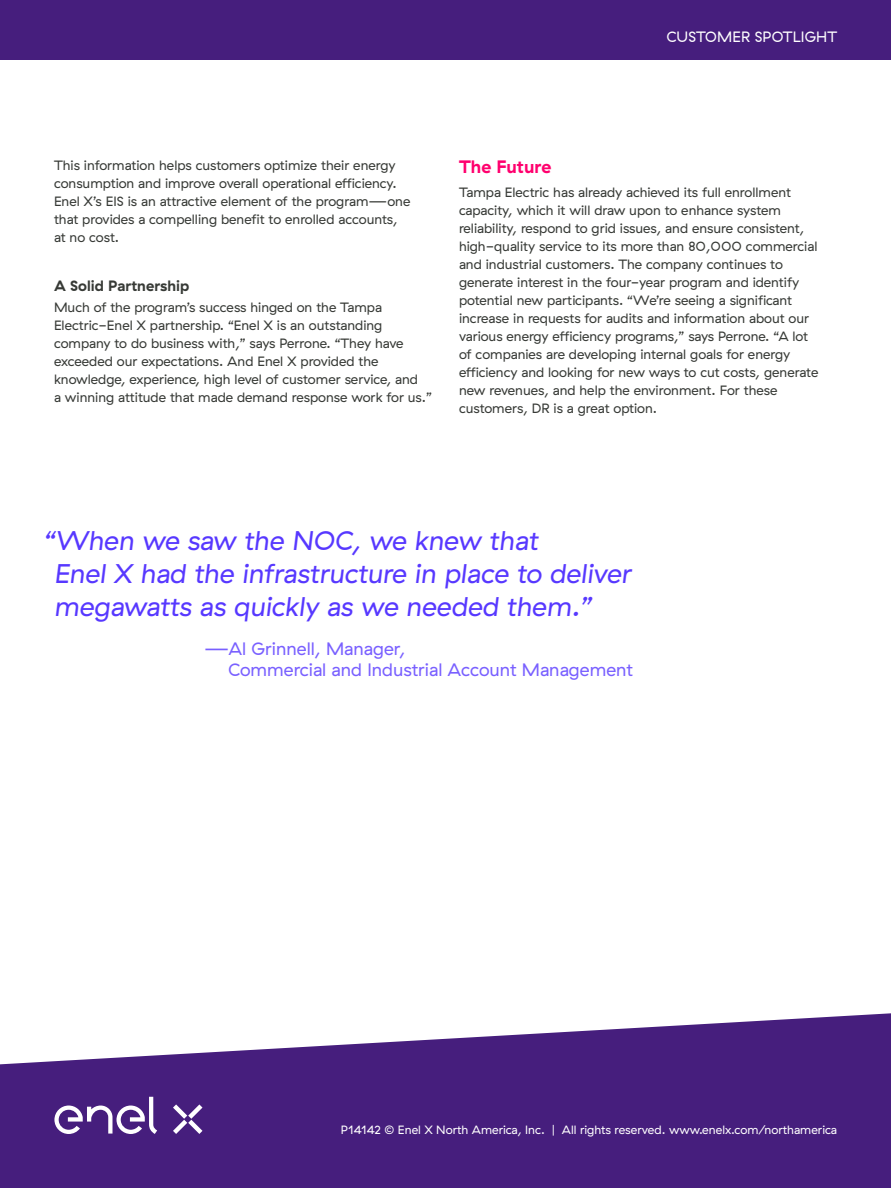
<style>
.page{position:relative;width:891px;height:1188px;background:#fff}
.page>*{position:absolute;margin:0;border:0;box-sizing:border-box;transform-origin:0 0}
.t1{font:italic 27px/33px "GT Haptik Enel X";color:#5738ff}
.t2{font:18px/21px "GT Haptik Enel X";color:#7960ff}
.t3{font:18px "My Font";color:#ff006e}
.t4{font:15px "My Font";color:#373a36}
.t5{font:15px "GT Haptik Enel X";letter-spacing:.01em;color:#fff}
.t6{font:13.5px/18px "GT Haptik Enel X";color:#373a36}
.t7{font:12px "GT Haptik Enel X";color:#fff}
</style>
<div class="page">
<svg style="left:0;top:1013px;width:891px;height:175px;background:#624090"></svg>
<svg style="left:173px;top:1104px;width:30px;height:30px"></svg>
<svg style="left:54px;top:1097px;width:103px;height:37px"></svg>
<div style="left:0;top:0;width:891px;height:60px;background:#461e7d"></div>
<p class="t5" style="left:666px;top:28px;width:172px">CUSTOMER SPOTLIGHT</p>
<p class="t6" style="left:54px;top:156px;width:358px">This information helps customers optimize their energy consumption and improve overall operational efficiency.<br>Enel X’s EIS is an attractive element of the program—one that provides a compelling benefit to enrolled accounts, at no cost.</p>
<p class="t4" style="left:54px;top:277px;width:137px">A Solid Partnership</p>
<p class="t6" style="left:54px;top:299px;width:379px">Much of the program’s success hinged on the Tampa Electric-Enel X partnership. “Enel X is an outstanding company to do business with,” says Perrone. “They have exceeded our expectations. And Enel X provided the knowledge, experience, high level of customer service, and<br>a winning attitude that made demand response work for us.”</p>
<h2 class="t3" style="left:459px;top:156px;width:94px">The Future</h2>
<p class="t6" style="left:459px;top:183px;width:361px">Tampa Electric has already achieved its full enrollment capacity, which it will draw upon to enhance system reliability, respond to grid issues, and ensure consistent, high-quality service to its more than 80,000 commercial and industrial customers. The company continues to generate interest in the four-year program and identify potential new participants. “We’re seeing a significant increase in requests for audits and information about our various energy efficiency programs,” says Perrone. “A lot of companies are developing internal goals for energy efficiency and looking for new ways to cut costs, generate new revenues, and help the environment. For these customers, DR is a great option.</p>
<h1 class="t1" style="left:54px;top:524px;width:579px;text-indent:-10px">“When we saw the NOC, we knew that<br>Enel X had the infrastructure in place to deliver megawatts as quickly as we needed them.”</h1>
<h2 class="t2" style="left:228px;top:638px;width:406px;text-indent:-24px">—Al Grinnell, Manager,<br>Commercial and Industrial Account Management</h2>
<p class="t7" style="left:341px;top:1123px;width:498px">P14142 © Enel X North America, Inc. | All rights reserved. www.enelx.com/northamerica</p>
</div>
